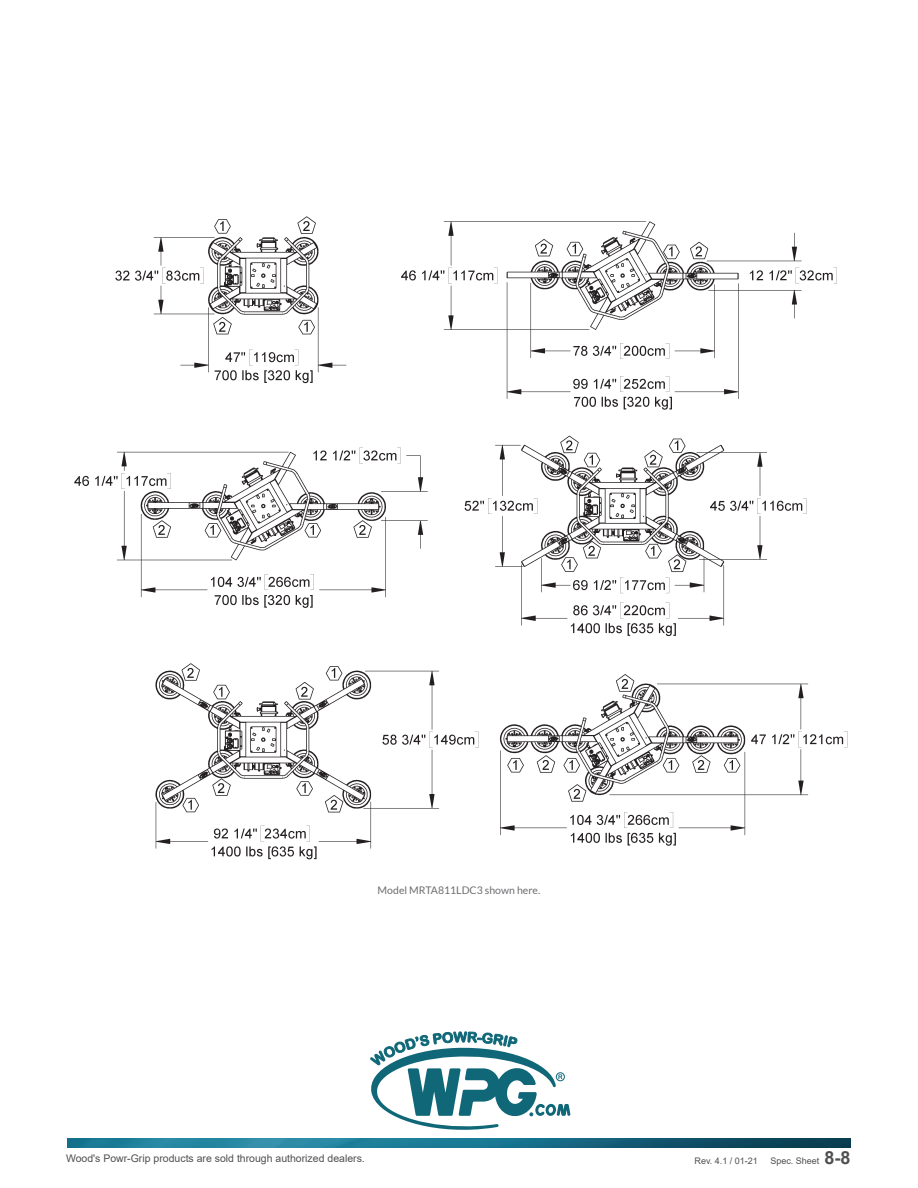
<style>
.page{position:relative;width:918px;height:1188px;background:#fff}
.page>*{position:absolute;margin:0;border:0;box-sizing:border-box;transform-origin:0 0}
.t1{font:10.5px "Arial";color:#4e4f50}
.t2{font:10.5px "Lato";color:#6c6d70}
.t3{font:9px "Arial";color:#4e4f50}
.s1{font-weight:700;font-size:18px}
</style>
<div class="page">
<img style="left:68px;top:1138px;width:783px;height:10px">
<svg style="left:370px;top:1031px;width:200px;height:99px"></svg>
<img style="left:74px;top:216px;width:774px;height:644px">
<p class="t2" style="left:378px;top:884px;width:164px">Model MRTA811LDC3 shown here.</p>
<p class="t1" style="left:66px;top:1151px;width:300px">Wood's Powr-Grip products are sold through authorized dealers.</p>
<p class="t3" style="left:695px;top:1155px;width:65px">Rev. 4.1 / 01-21</p>
<p class="t3" style="left:770px;top:1155px;width:82px">Spec. Sheet <span class="s1">8-8</span></p>
</div>
